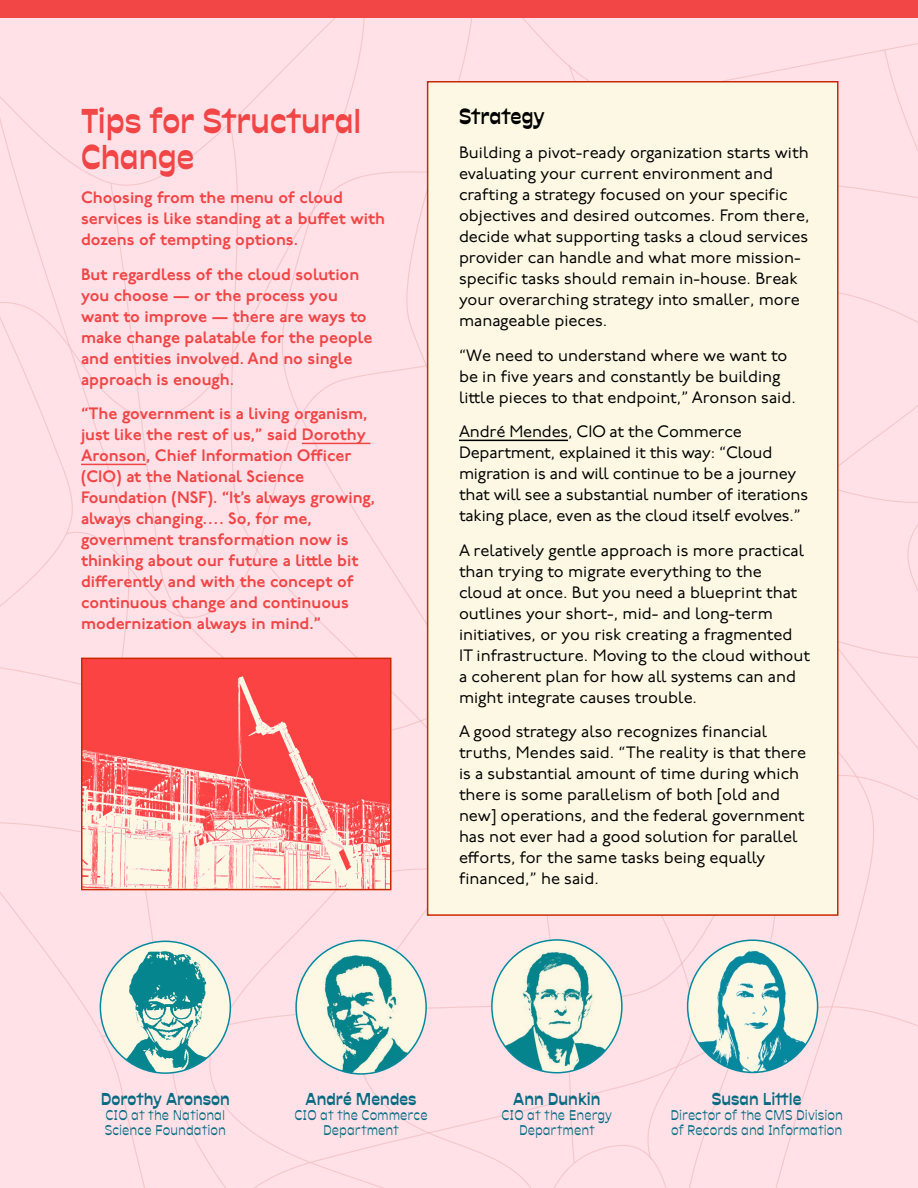
<style>
.page{position:relative;width:918px;height:1188px;background:#fff}
.page>*{position:absolute;margin:0;border:0;box-sizing:border-box;transform-origin:0 0}
.t1{font:33px/36px "Antipol VF Roman";color:#f24545}
.t2{font:21px "Antipol VF Roman";color:#000}
.t3{font:16.5px/21px "P22 Underground";color:#000}
.t4{font:600 16.5px/21px "P22 Underground";color:#f24545}
.t5{font:16.5px "Antipol VF Roman";color:#066b82}
.t6{font:13.5px/15px "Antipol VF Roman";color:#066b82}
</style>
<div class="page">
<div style="left:0;top:17px;width:918px;height:1171px;background:#ffe1e7"></div>
<div style="left:427px;top:81px;width:411px;height:835px;background:#fcf8e4;border:2px solid #c92900"></div>
<hr style="left:459px;top:440px;width:109px;height:1px;background:#000">
<hr style="left:302px;top:443px;width:68px;height:1px;background:#f24545">
<hr style="left:81px;top:464px;width:65px;height:1px;background:#f24545">
<img style="left:100px;top:941px;width:130px;height:132px">
<img style="left:296px;top:940px;width:130px;height:134px">
<img style="left:492px;top:940px;width:130px;height:133px">
<svg style="left:688px;top:940px;width:130px;height:132px"></svg>
<img style="left:698px;top:946px;width:114px;height:126px">
<div style="left:0;top:0;width:918px;height:17px;background:#f24545"></div>
<img style="left:84px;top:661px;width:305px;height:226px">
<div style="left:81px;top:658px;width:311px;height:232px;border:2px solid #c92900"></div>
<h1 class="t1" style="left:81px;top:103px;width:282px">Tips for Structural<br>Change</h1>
<p class="t4" style="left:81px;top:188px;width:306px">Choosing from the menu of cloud services is like standing at a buffet with dozens of tempting options.</p>
<p class="t4" style="left:81px;top:264px;width:293px">But regardless of the cloud solution you choose — or the process you want to improve — there are ways to make change palatable for the people and entities involved. And no single approach is enough.</p>
<p class="t4" style="left:81px;top:404px;width:296px">“The government is a living organism, just like the rest of us,” said Dorothy Aronson, Chief Information Officer (CIO) at the National Science Foundation (NSF). “It’s always growing, always changing…. So, for me, government transformation now is thinking about our future a little bit differently and with the concept of continuous change and continuous modernization always in mind.”</p>
<p class="t2" style="left:459px;top:103px;width:87px">Strategy</p>
<p class="t3" style="left:459px;top:143px;width:352px">Building a pivot-ready organization starts with evaluating your current environment and crafting a strategy focused on your specific objectives and desired outcomes. From there, decide what supporting tasks a cloud services provider can handle and what more mission&shy;specific tasks should remain in-house. Break your overarching strategy into smaller, more manageable pieces.</p>
<p class="t3" style="left:459px;top:345px;width:338px">“We need to understand where we want to be in five years and constantly be building little pieces to that endpoint,” Aronson said.</p>
<p class="t3" style="left:459px;top:422px;width:351px">André Mendes, CIO at the Commerce Department, explained it this way: “Cloud migration is and will continue to be a journey that will see a substantial number of iterations taking place, even as the cloud itself evolves.”</p>
<p class="t3" style="left:459px;top:541px;width:353px">A relatively gentle approach is more practical than trying to migrate everything to the<br>cloud at once. But you need a blueprint that outlines your short-, mid- and long-term initiatives, or you risk creating a fragmented IT infrastructure. Moving to the cloud without a coherent plan for how all systems can and might integrate causes trouble.</p>
<p class="t3" style="left:459px;top:722px;width:349px">A good strategy also recognizes financial truths, Mendes said. “The reality is that there is a substantial amount of time during which there is some parallelism of both [old and new] operations, and the federal government has not ever had a good solution for parallel efforts, for the same tasks being equally financed,” he said.</p>
<p class="t5" style="left:101px;top:1089px;width:131px">Dorothy Aronson</p>
<p class="t6" style="left:105px;top:1108px;width:123px">CIO at the National<br>Science Foundation</p>
<p class="t5" style="left:306px;top:1089px;width:113px">André Mendes</p>
<p class="t6" style="left:295px;top:1108px;width:135px;text-align:center">CIO at the Commerce<br>Department</p>
<p class="t5" style="left:513px;top:1089px;width:89px">Ann Dunkin</p>
<p class="t6" style="left:502px;top:1108px;width:112px;text-align:center">CIO at the Energy<br>Department</p>
<p class="t5" style="left:712px;top:1089px;width:91px">Susan Little</p>
<p class="t6" style="left:670px;top:1108px;width:174px">Director of the CMS Division of Records and Information</p>
</div>
